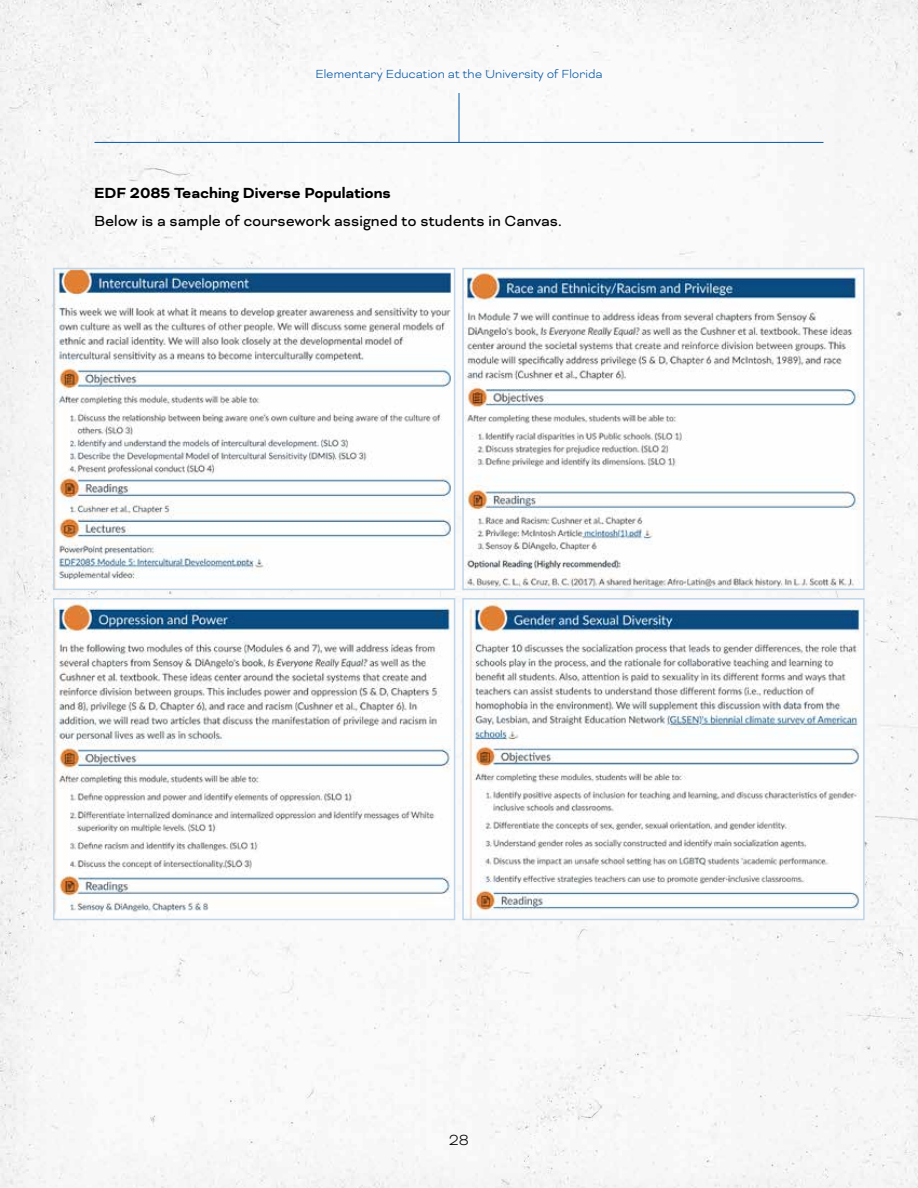
<style>
.page{position:relative;width:918px;height:1188px;background:#fff}
.page>*{position:absolute;margin:0;border:0;box-sizing:border-box;transform-origin:0 0}
.t1{font:16.8px "Bicyclette";color:#000}
.t2{font:700 16.8px "Bicyclette";color:#000}
.t3{font:300 16.8px "Bicyclette";color:#000}
.t4{font:300 13.5px "Bicyclette";color:#0557a3}
</style>
<div class="page">
<img style="left:0;top:0;width:918px;height:1188px">
<hr style="left:94px;top:142px;width:730px;height:1px;background:#0557a3">
<hr style="left:459px;top:93px;width:1px;height:49px;background:#0557a3">
<img style="left:56px;top:271px;width:396px;height:316px">
<div style="left:53px;top:268px;width:402px;height:322px;border:2px solid #c1d5e8"></div>
<img style="left:465px;top:601px;width:397px;height:316px">
<div style="left:462px;top:598px;width:403px;height:322px;border:2px solid #c1d5e8"></div>
<img style="left:56px;top:601px;width:396px;height:316px">
<div style="left:53px;top:598px;width:402px;height:322px;border:2px solid #c1d5e8"></div>
<img style="left:465px;top:271px;width:397px;height:316px">
<div style="left:462px;top:268px;width:403px;height:322px;border:2px solid #c1d5e8"></div>
<p class="t4" style="left:316px;top:66px;width:288px">Elementary Education at the University of Florida</p>
<p class="t2" style="left:94px;top:183px;width:298px">EDF 2085 Teaching Diverse Populations</p>
<p class="t1" style="left:94px;top:211px;width:469px">Below is a sample of coursework assigned to students in Canvas.</p>
<p class="t3" style="left:449px;top:1130px;width:22px">28</p>
</div>
